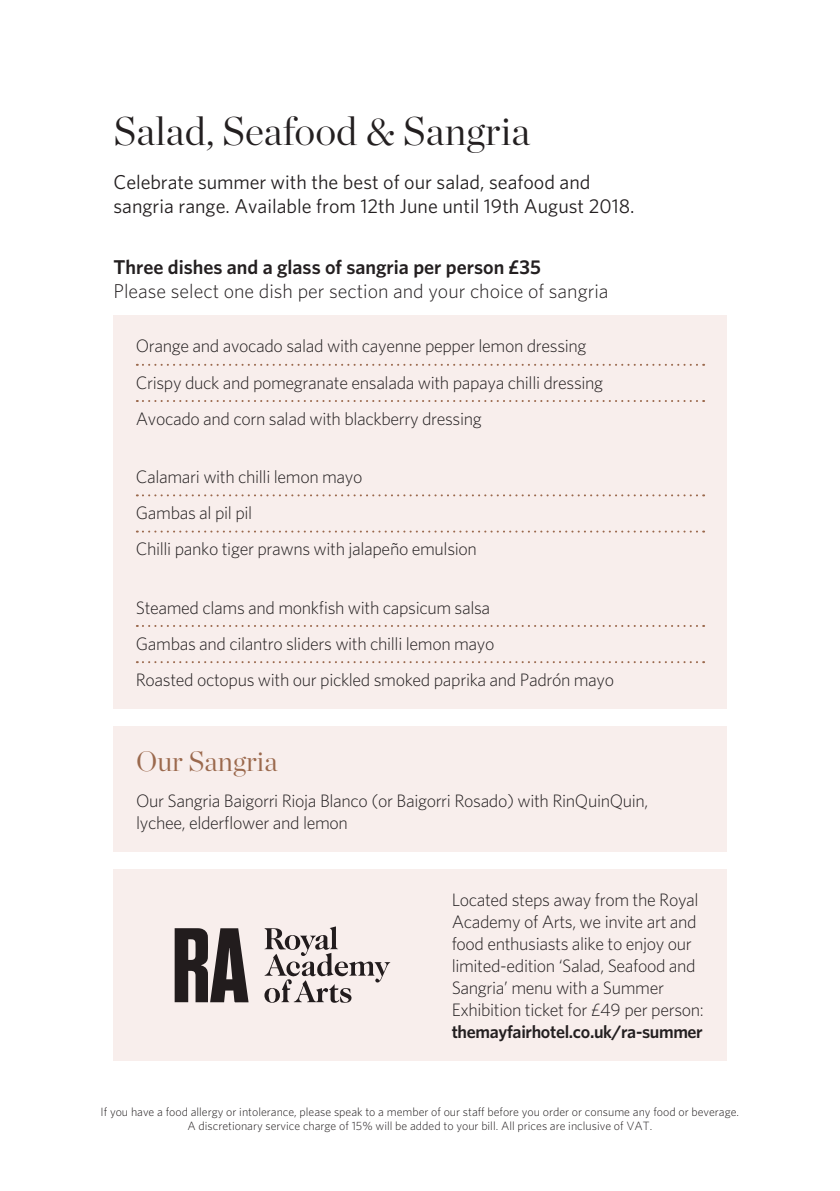
<style>
.page{position:relative;width:840px;height:1191px;background:#fff}
.page>*{position:absolute;margin:0;border:0;box-sizing:border-box;transform-origin:0 0}
.t1{font:300 40px "Chronicle Display";color:#231f20}
.t2{font:300 28px "Chronicle Display";color:#9b694d}
.Blurb{font:20px/24px "Whitney";color:#231f20}
.Blurb-2{font:300 20px/24px "Whitney";color:#231f20}
.Food{font:300 18px/22px "Whitney";letter-spacing:-.02em;color:#231f20}
.t3{font:300 12px "Whitney";color:#231f20}
.s1{font-weight:600}
</style>
<div class="page">
<div style="left:113px;top:315px;width:613px;height:393px;background:#f8eeec"></div>
<svg style="left:137px;top:364px;width:566px;height:2px"></svg>
<svg style="left:137px;top:400px;width:566px;height:2px"></svg>
<svg style="left:137px;top:494px;width:566px;height:2px"></svg>
<svg style="left:137px;top:530px;width:566px;height:2px"></svg>
<svg style="left:137px;top:625px;width:566px;height:2px"></svg>
<svg style="left:137px;top:661px;width:566px;height:2px"></svg>
<div style="left:113px;top:868px;width:613px;height:192px;background:#f8eeec"></div>
<svg style="left:174px;top:928px;width:74px;height:74px"></svg>
<svg style="left:264px;top:926px;width:126px;height:76px"></svg>
<div style="left:113px;top:725px;width:613px;height:126px;background:#f8eeec"></div>
<p class="t1" style="left:113px;top:101px;width:418px">Salad, Seafood &amp; Sangria</p>
<p class="Blurb" style="left:113px;top:170px;width:522px">Celebrate summer with the best of our salad, seafood and sangria range. Available from 12th June until 19th August 2018.</p>
<p class="Blurb-2" style="left:113px;top:255px;width:496px"><span class="s1">Three dishes and a glass of sangria per person £35<br></span>Please select one dish per section and your choice of sangria</p>
<p class="Food" style="left:136px;top:335px;width:452px">Orange and avocado salad with cayenne pepper lemon dressing</p>
<p class="Food" style="left:136px;top:371px;width:468px">Crispy duck and pomegranate ensalada with papaya chilli dressing</p>
<p class="Food" style="left:136px;top:407px;width:347px">Avocado and corn salad with blackberry dressing</p>
<p class="Food" style="left:136px;top:465px;width:228px">Calamari with chilli lemon mayo</p>
<p class="Food" style="left:136px;top:501px;width:118px">Gambas al pil pil</p>
<p class="Food" style="left:136px;top:538px;width:342px">Chilli panko tiger prawns with jalapeño emulsion</p>
<p class="Food" style="left:136px;top:596px;width:356px">Steamed clams and monkfish with capsicum salsa</p>
<p class="Food" style="left:136px;top:632px;width:360px">Gambas and cilantro sliders with chilli lemon mayo</p>
<p class="Food" style="left:136px;top:668px;width:479px">Roasted octopus with our pickled smoked paprika and Padrón mayo</p>
<p class="t2" style="left:136px;top:739px;width:143px">Our Sangria</p>
<p class="Food" style="left:136px;top:789px;width:513px">Our Sangria Baigorri Rioja Blanco (or Baigorri Rosado) with RinQuinQuin, lychee, elderflower and lemon</p>
<p class="Food" style="left:451px;top:888px;width:253px">Located steps away from the Royal Academy of Arts, we invite art and food enthusiasts alike to enjoy our limited-edition ‘Salad, Seafood and Sangria’ menu with a Summer Exhibition ticket for £49 per person: <span class="s1">themayfairhotel.co.uk/ra-summer</span></p>
<p class="t3" style="left:101px;top:1104px;width:639px">If you have a food allergy or intolerance, please speak to a member of our staff before you order or consume any food or beverage.</p>
<p class="t3" style="left:187px;top:1118px;width:466px">A discretionary service charge of 15% will be added to your bill. All prices are inclusive of VAT.</p>
</div>
